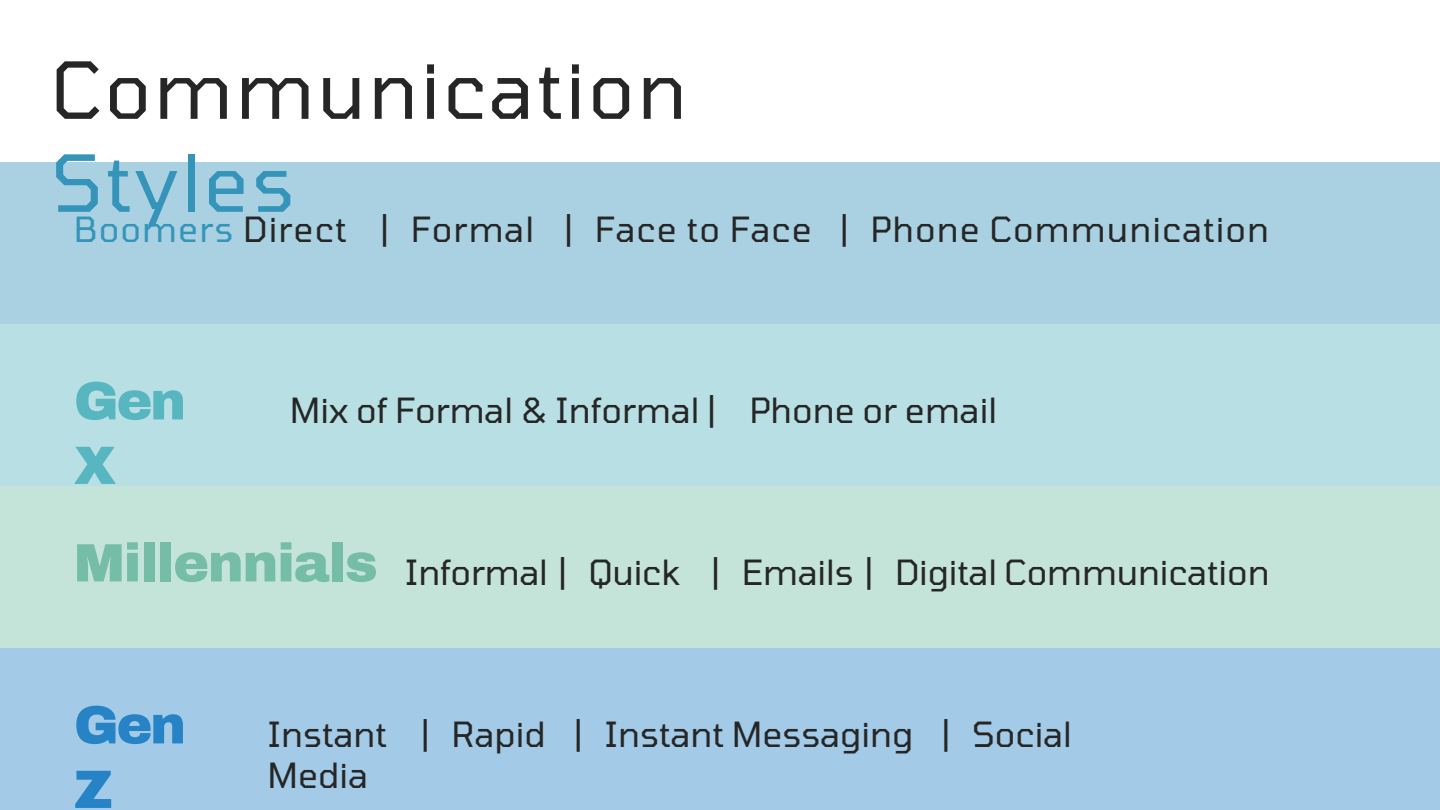
<style>
.page{position:relative;width:1440px;height:810px;background:#fff}
.page>*{position:absolute;margin:0;border:0;box-sizing:border-box;transform-origin:0 0}
.t1{font:78px/93px "Tomorrow";letter-spacing:.035em;color:#262626}
.t2{font:900 54px "Archivo";letter-spacing:-.025em;color:#75bda7}
.t3{font:900 54px/64.5px "Archivo";color:#58b6c0}
.t4{font:900 54px/64.5px "Archivo";color:#2683c6}
.t5{font:34.5px/41.2px "Tomorrow";color:#262626}
.t6{font:34.5px "Tomorrow";letter-spacing:.03em;color:#262626}
.s1{color:#3494ba}
</style>
<div class="page">
<div style="left:0;top:162px;width:1440px;height:162px;background:#a9d1e1"></div>
<div style="left:0;top:324px;width:1440px;height:162px;background:#b8e0e4"></div>
<div style="left:0;top:486px;width:1440px;height:162px;background:#c4e3d9"></div>
<div style="left:0;top:648px;width:1440px;height:162px;background:#a3cae6"></div>
<p class="t1" style="left:51px;top:41px;width:637px">Communication<br><span class="s1">Styles</span></p>
<h1 class="t6" style="left:74px;top:207px;width:1197px"><span class="s1">Boomers</span> Direct | Formal | Face to Face | Phone Communication</h1>
<p class="t3" style="left:74px;top:369px;width:114px">Gen<br>X</p>
<h2 class="t5" style="left:290px;top:389px;width:709px">Mix of Formal &amp; Informal | Phone or email</h2>
<p class="t2" style="left:74px;top:534px;width:305px">Millennials</p>
<h2 class="t5" style="left:405px;top:551px;width:866px">Informal | Quick | Emails | Digital Communication</h2>
<p class="t4" style="left:74px;top:693px;width:114px">Gen<br>Z</p>
<h2 class="t5" style="left:268px;top:713px;width:806px">Instant | Rapid | Instant Messaging | Social<br>Media</h2>
</div>
